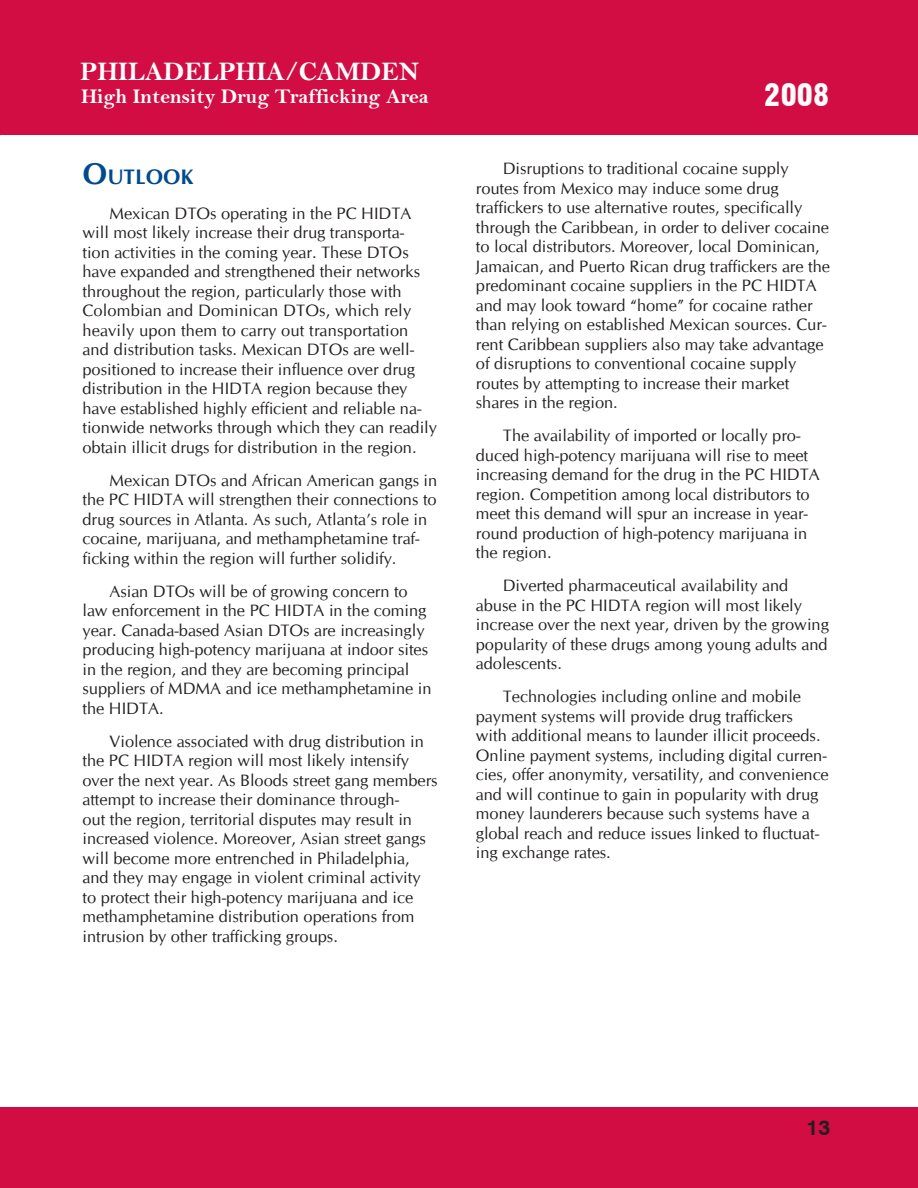
<style>
.page{position:relative;width:918px;height:1188px;background:#fff}
.page>*{position:absolute;margin:0;border:0;box-sizing:border-box;transform-origin:0 0}
.t1{font:900 condensed 30px "Swiss 721 BT";color:#fff}
.t2{font:27px "Bell MT Bold";letter-spacing:-.01em;color:#fff}
.t3{font:21px "Bell MT Bold";color:#fff}
.t4{font:700 21px "CG Omega";color:#004a8d}
.t5{font:700 21px "Swiss 721 BT";color:#231f20}
.t6{font:16.5px/19.5px "CG Omega";color:#231f20}
.s1{font-size:30px}
</style>
<div class="page">
<div style="left:0;top:1107px;width:918px;height:81px;background:#d20d44"></div>
<div style="left:0;top:0;width:918px;height:135px;background:#d20d44"></div>
<h2 class="t2" style="left:80px;top:55px;width:341px">PHILADELPHIA/CAMDEN</h2>
<p class="t3" style="left:81px;top:84px;width:350px">High Intensity Drug Trafficking Area</p>
<h1 class="t1" style="left:765px;top:77px;width:66px">2008</h1>
<p class="t4" style="left:82px;top:164px;width:113px"><span class="s1">O</span>UTLOOK</p>
<p class="t6" style="left:83px;top:204px;width:356px;text-indent:27px">Mexican DTOs operating in the PC HIDTA will most likely increase their drug transporta-<br>tion activities in the coming year. These DTOs have expanded and strengthened their networks throughout the region, particularly those with Colombian and Dominican DTOs, which rely heavily upon them to carry out transportation and distribution tasks. Mexican DTOs are well&shy;positioned to increase their influence over drug distribution in the HIDTA region because they have established highly efficient and reliable na&shy;tionwide networks through which they can readily obtain illicit drugs for distribution in the region.</p>
<p class="t6" style="left:83px;top:471px;width:356px;text-indent:27px">Mexican DTOs and African American gangs in the PC HIDTA will strengthen their connections to drug sources in Atlanta. As such, Atlanta’s role in cocaine, marijuana, and methamphetamine traf&shy;ficking within the region will further solidify.</p>
<p class="t6" style="left:83px;top:582px;width:351px;text-indent:27px">Asian DTOs will be of growing concern to law enforcement in the PC HIDTA in the coming year. Canada-based Asian DTOs are increasingly producing high-potency marijuana at indoor sites in the region, and they are becoming principal suppliers of MDMA and ice methamphetamine in the HIDTA.</p>
<p class="t6" style="left:83px;top:732px;width:357px;text-indent:27px">Violence associated with drug distribution in the PC HIDTA region will most likely intensify over the next year. As Bloods street gang members attempt to increase their dominance through-<br>out the region, territorial disputes may result in increased violence. Moreover, Asian street gangs will become more entrenched in Philadelphia, and they may engage in violent criminal activity to protect their high-potency marijuana and ice methamphetamine distribution operations from intrusion by other trafficking groups.</p>
<p class="t6" style="left:476px;top:159px;width:356px;text-indent:27px">Disruptions to traditional cocaine supply routes from Mexico may induce some drug traffickers to use alternative routes, specifically through the Caribbean, in order to deliver cocaine to local distributors. Moreover, local Dominican, Jamaican, and Puerto Rican drug traffickers are the predominant cocaine suppliers in the PC HIDTA and may look toward “home” for cocaine rather than relying on established Mexican sources. Cur&shy;rent Caribbean suppliers also may take advantage of disruptions to conventional cocaine supply routes by attempting to increase their market shares in the region.</p>
<p class="t6" style="left:476px;top:426px;width:345px;text-indent:27px">The availability of imported or locally pro&shy;duced high-potency marijuana will rise to meet increasing demand for the drug in the PC HIDTA region. Competition among local distributors to meet this demand will spur an increase in year&shy;round production of high-potency marijuana in the region.</p>
<p class="t6" style="left:476px;top:576px;width:355px;text-indent:27px">Diverted pharmaceutical availability and abuse in the PC HIDTA region will most likely increase over the next year, driven by the growing popularity of these drugs among young adults and adolescents.</p>
<p class="t6" style="left:476px;top:687px;width:355px;text-indent:27px">Technologies including online and mobile payment systems will provide drug traffickers<br>with additional means to launder illicit proceeds.<br>Online payment systems, including digital curren&shy;cies, offer anonymity, versatility, and convenience and will continue to gain in popularity with drug money launderers because such systems have a global reach and reduce issues linked to fluctuat&shy;ing exchange rates.</p>
<p class="t5" style="left:806px;top:1115px;width:25px">13</p>
</div>
